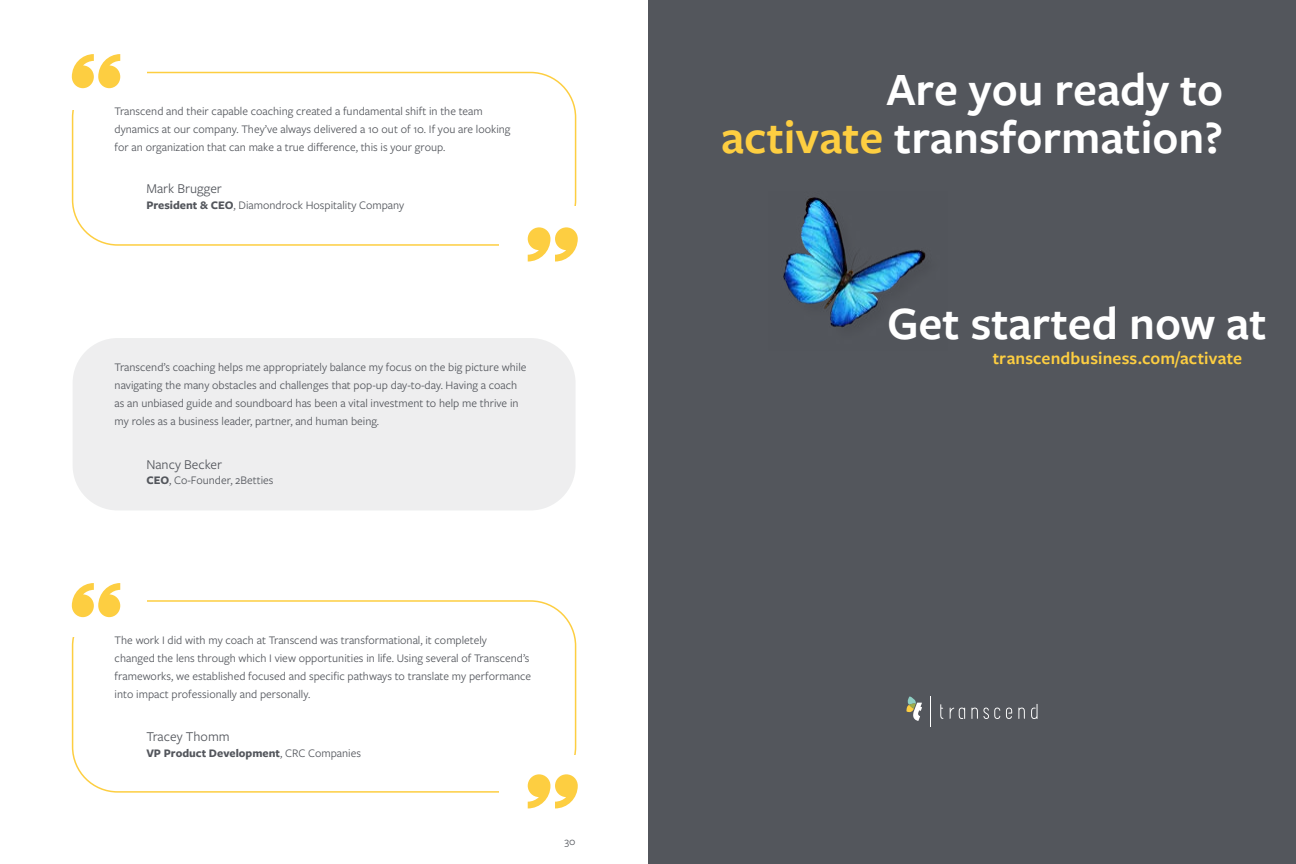
<style>
.page{position:relative;width:1296px;height:864px;background:#fff}
.page>*{position:absolute;margin:0;border:0;box-sizing:border-box;transform-origin:0 0}
.t1{font:600 48px/48px "Freight Sans Pro";color:#fff;text-align:right}
.t2{font:600 18px "Freight Sans Pro";letter-spacing:.005em;color:#fdce41}
.t3{font:14px "Freight Sans Pro";color:#53565c}
.t4{font:12px/18px "Freight Sans Pro";color:#53565c}
.t5{font:700 12px "Freight Sans Pro";color:#53565c}
.t6{font:11px "Freight Sans Pro";color:#53565c}
.s1{font-weight:700}
.s2{font-weight:400}
.s3{color:#fdce41}
</style>
<div class="page">
<div style="left:72px;top:600px;width:504px;height:193px;border:2px solid #fdce41;border-radius:45px"></div>
<div style="left:72px;top:72px;width:504px;height:174px;border:2px solid #fdce41;border-radius:45px"></div>
<div style="left:500px;top:207px;width:85px;height:45px;background:#fff"></div>
<div style="left:500px;top:756px;width:85px;height:45px;background:#fff"></div>
<div style="left:66px;top:61px;width:80px;height:48px;background:#fff"></div>
<div style="left:66px;top:589px;width:80px;height:48px;background:#fff"></div>
<svg style="left:72px;top:54px;width:48px;height:34px"></svg>
<svg style="left:72px;top:583px;width:48px;height:34px"></svg>
<svg style="left:528px;top:227px;width:50px;height:35px"></svg>
<svg style="left:528px;top:774px;width:50px;height:34px"></svg>
<div style="left:73px;top:338px;width:503px;height:172px;background:#eeeeef;border-radius:45px"></div>
<div style="left:648px;top:0;width:648px;height:864px;background:#53565c"></div>
<img style="left:783px;top:197px;width:143px;height:131px">
<hr style="left:930px;top:696px;width:1px;height:31px;background:#fff">
<svg style="left:906px;top:696px;width:16px;height:25px"></svg>
<svg style="left:971px;top:708px;width:29px;height:11px"></svg>
<svg style="left:1006px;top:708px;width:6px;height:11px"></svg>
<svg style="left:1018px;top:708px;width:7px;height:11px"></svg>
<svg style="left:940px;top:704px;width:3px;height:15px"></svg>
<svg style="left:950px;top:708px;width:15px;height:11px"></svg>
<svg style="left:1031px;top:704px;width:7px;height:15px"></svg>
<p class="t4" style="left:115px;top:101px;width:397px">Transcend and their capable coaching created a fundamental shift in the team dynamics at our company. They’ve always delivered a 10 out of 10. If you are looking for an organization that can make a true difference, this is your group.</p>
<p class="t3" style="left:146px;top:179px;width:77px">Mark Brugger</p>
<p class="t4" style="left:146px;top:196px;width:259px"><span class="s1">President &amp; CEO</span>, Diamondrock Hospitality Company</p>
<p class="t4" style="left:115px;top:357px;width:413px">Transcend’s coaching helps me appropriately balance my focus on the big picture while navigating the many obstacles and challenges that pop-up day-to-day. Having a coach as an unbiased guide and soundboard has been a vital investment to help me thrive in my roles as a business leader, partner, and human being.</p>
<p class="t3" style="left:146px;top:455px;width:77px">Nancy Becker</p>
<p class="t4" style="left:146px;top:471px;width:129px"><span class="s1">CEO</span>, Co-Founder, 2Betties</p>
<p class="t4" style="left:115px;top:631px;width:418px">The work I did with my coach at Transcend was transformational, it completely<br>changed the lens through which I view opportunities in life. Using several of Transcend’s frameworks, we established focused and specific pathways to translate my performance into impact professionally and personally.</p>
<p class="t3" style="left:146px;top:727px;width:85px">Tracey Thomm</p>
<p class="t5" style="left:146px;top:745px;width:216px">VP Product Development<span class="s2">, CRC Companies</span></p>
<p class="t6" style="left:565px;top:834px;width:12px">30</p>
<h1 class="t1" style="left:721px;top:64px;width:504px">Are you ready to <span class="s3">activate</span> transformation?</h1>
<h1 class="t1" style="left:887px;top:298px;width:381px">Get started now at</h1>
<h2 class="t2" style="left:993px;top:345px;width:251px">transcendbusiness.com/activate</h2>
</div>
